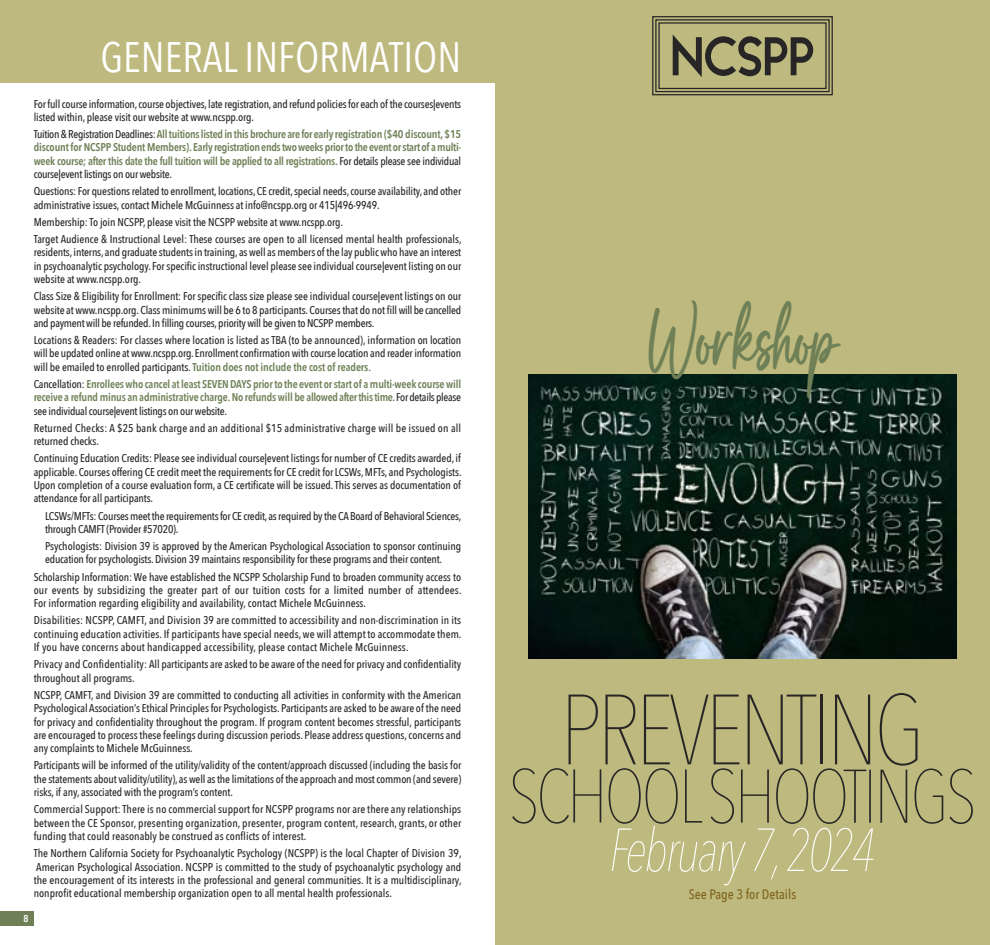
<style>
.page{position:relative;width:990px;height:945px;background:#fff}
.page>*{position:absolute;margin:0;border:0;box-sizing:border-box;transform-origin:0 0}
.t1{font:200 98.5px "Avenir Next Condensed";letter-spacing:-.05em;color:#272526}
.t2{font:200 75px "Avenir Next Condensed";letter-spacing:-.05em;color:#272526}
.t3{font:71.5px "Butterscotch";color:#6f8057;scale:.65 1}
.t4{font:italic 200 60px "Avenir Next Condensed";letter-spacing:-.035em;color:#fff;scale:.9 1}
.t5{font:60px "Lionel Text Diesel";color:#272526;scale:.93 1}
.t6{font:42.5px "Avenir Next Condensed";color:#fff}
.t7{font:500 13.75px "Avenir Next Condensed";color:#806520}
.t8{font:500 11.25px/13.4px "Avenir Next Condensed";letter-spacing:-.01em;color:#272526;text-align:justify}
.t9{font:600 11.25px/13.4px "Avenir Next Condensed";letter-spacing:-.03em;color:#6f8057;text-align:justify}
.t10{font:500 11.25px/13.4px "Avenir Next Condensed";letter-spacing:.015em;color:#272526}
.t11{font:600 10px "Avenir Next Condensed";color:#fff}
.s1{font-weight:500;color:#272526}
.s2{font-weight:600;color:#6f8057}
</style>
<div class="page">
<div style="left:0;top:911px;width:34px;height:15px;background:#6f8057"></div>
<div style="left:0;top:0;width:495px;height:82px;background:#beb97e"></div>
<div style="left:495px;top:0;width:495px;height:945px;background:#beb97e"></div>
<svg style="left:652px;top:16px;width:181px;height:80px"></svg>
<img style="left:529px;top:374px;width:427px;height:284px">
<p class="t6" style="left:100px;top:30px;width:362px">GENERAL INFORMATION</p>
<p class="t5" style="left:671px;top:19px;width:156px">N CSPP</p>
<p class="t8" style="left:34px;top:97px;width:429px">For full course information, course objectives, late registration, and refund policies for each of the courses|events listed within, please visit our website at www.ncspp.org.</p>
<p class="t9" style="left:34px;top:128px;width:429px"><span class="s1">Tuition &amp; Registration Deadlines:</span> All tuitions listed in this brochure are for early registration ($40 discount, $15 discount for NCSPP Student Members). Early registration ends two weeks prior to the event or start of a multi&shy;week course; after this date the full tuition will be applied to all registrations. <span class="s1">For details please see individual course|event listings on our website.</span></p>
<p class="t8" style="left:34px;top:185px;width:429px">Questions: For questions related to enrollment, locations, CE credit, special needs, course availability, and other administrative issues, contact Michele McGuinness at info@ncspp.org or 415|496-9949.</p>
<p class="t8" style="left:34px;top:215px;width:311px">Membership: To join NCSPP, please visit the NCSPP website at www.ncspp.org.</p>
<p class="t8" style="left:34px;top:233px;width:429px">Target Audience &amp; Instructional Level: These courses are open to all licensed mental health professionals, residents, interns, and graduate students in training, as well as members of the lay public who have an interest in psychoanalytic psychology. For specific instructional level please see individual course|event listing on our website at www.ncspp.org.</p>
<p class="t8" style="left:34px;top:290px;width:429px">Class Size &amp; Eligibility for Enrollment: For specific class size please see individual course|event listings on our website at www.ncspp.org. Class minimums will be 6 to 8 participants. Courses that do not fill will be cancelled and payment will be refunded. In filling courses, priority will be given to NCSPP members.</p>
<p class="t8" style="left:34px;top:334px;width:429px">Locations &amp; Readers: For classes where location is listed as TBA (to be announced), information on location will be updated online at www.ncspp.org. Enrollment confirmation with course location and reader information will be emailed to enrolled participants. <span class="s2">Tuition does not include the cost of readers.</span></p>
<p class="t9" style="left:34px;top:378px;width:429px"><span class="s1">Cancellation:</span> Enrollees who cancel at least SEVEN DAYS prior to the event or start of a multi-week course will receive a refund minus an administrative charge. No refunds will be allowed after this time. <span class="s1">For details please see individual course|event listings on our website.</span></p>
<p class="t10" style="left:34px;top:421px;width:429px">Returned Checks: A $25 bank charge and an additional $15 administrative charge will be issued on all returned checks.</p>
<p class="t8" style="left:34px;top:452px;width:429px">Continuing Education Credits: Please see individual course|event listings for number of CE credits awarded, if applicable. Courses offering CE credit meet the requirements for CE credit for LCSWs, MFTs, and Psychologists.<br>Upon completion of a course evaluation form, a CE certificate will be issued. This serves as documentation of attendance for all participants.</p>
<p class="t8" style="left:45px;top:509px;width:418px">LCSWs/MFTs: Courses meet the requirements for CE credit, as required by the CA Board of Behavioral Sciences, through CAMFT (Provider #57020).</p>
<p class="t8" style="left:45px;top:540px;width:418px">Psychologists: Division 39 is approved by the American Psychological Association to sponsor continuing education for psychologists. Division 39 maintains responsibility for these programs and their content.</p>
<p class="t8" style="left:34px;top:570px;width:429px">Scholarship Information: We have established the NCSPP Scholarship Fund to broaden community access to our events by subsidizing the greater part of our tuition costs for a limited number of attendees.<br>For information regarding eligibility and availability, contact Michele McGuinness.</p>
<p class="t8" style="left:34px;top:614px;width:429px">Disabilities: NCSPP, CAMFT, and Division 39 are committed to accessibility and non-discrimination in its continuing education activities. If participants have special needs, we will attempt to accommodate them.<br>If you have concerns about handicapped accessibility, please contact Michele McGuinness.</p>
<p class="t8" style="left:34px;top:658px;width:429px">Privacy and Confidentiality: All participants are asked to be aware of the need for privacy and confidentiality throughout all programs.</p>
<p class="t8" style="left:34px;top:688px;width:429px">NCSPP, CAMFT, and Division 39 are committed to conducting all activities in conformity with the American Psychological Association’s Ethical Principles for Psychologists. Participants are asked to be aware of the need for privacy and confidentiality throughout the program. If program content becomes stressful, participants are encouraged to process these feelings during discussion periods. Please address questions, concerns and any complaints to Michele McGuinness.</p>
<p class="t8" style="left:34px;top:759px;width:429px">Participants will be informed of the utility/validity of the content/approach discussed (including the basis for the statements about validity/utility), as well as the limitations of the approach and most common (and severe) risks, if any, associated with the program’s content.</p>
<p class="t8" style="left:34px;top:803px;width:429px">Commercial Support: There is no commercial support for NCSPP programs nor are there any relationships between the CE Sponsor, presenting organization, presenter, program content, research, grants, or other funding that could reasonably be construed as conflicts of interest.</p>
<p class="t8" style="left:34px;top:847px;width:429px">The Northern California Society for Psychoanalytic Psychology (NCSPP) is the local Chapter of Division 39, American Psychological Association. NCSPP is committed to the study of psychoanalytic psychology and the encouragement of its interests in the professional and general communities. It is a multidisciplinary, nonprofit educational membership organization open to all mental health professionals.</p>
<p class="t11" style="left:23px;top:912px;width:6px">8</p>
<p class="t3" style="left:646px;top:296px;width:294px">Workshop</p>
<p class="t1" style="left:560px;top:666px;width:367px">PREVENTING</p>
<p class="t2" style="left:508px;top:748px;width:470px">SCHOOL SHOOTINGS</p>
<p class="t4" style="left:609px;top:811px;width:298px">February 7, 2024</p>
<p class="t7" style="left:689px;top:885px;width:109px">See Page 3 for Details</p>
</div>
